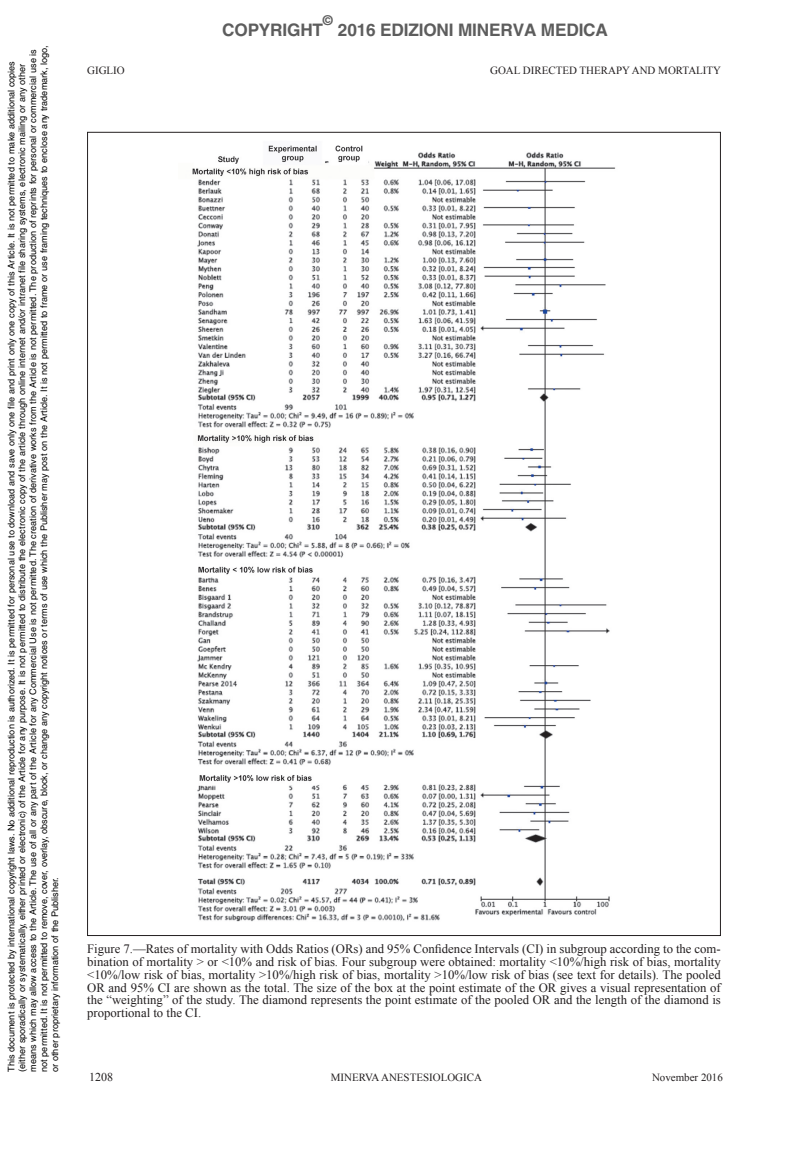
<style>
.page{position:relative;width:808px;height:1149px;background:#fff}
.page>*{position:absolute;margin:0;border:0;box-sizing:border-box;transform-origin:0 0}
.t1{font:700 17.25px "Helvetica";letter-spacing:-.01em;color:#5d5d5d}
.t2{font:700 13.5px "Helvetica";color:#5d5d5d}
.DIDASCALIA{font:12.75px/12.8px "Times New Roman";color:#231f20;text-align:justify}
.t3{font:12px "Times New Roman";color:#231f20}
.t4{font:10.95px "Times New Roman";color:#231f20}
.t5{font:9.15px/10.9px "Helvetica";color:#000}
</style>
<div class="page">
<img style="left:192px;top:145px;width:424px;height:777px">
<p class="t5" style="left:7px;top:1071px;width:1027px;rotate:-90deg">This document is protected by international copyright laws. No additional reproduction is authorized. It is permitted for personal use to download and save only one file and print only one copy of this Article. It is not permitted to make additional copies (either sporadically or systematically, either printed or electronic) of the Article for any purpose. It is not permitted to distribute the electronic copy of the article through online internet and/or intranet file sharing systems, electronic mailing or any other means which may allow access to the Article. The use of all or any part of the Article for any Commercial Use is not permitted. The creation of derivative works from the Article is not permitted. The production of reprints for personal or commercial use is not permitted. It is not permitted to remove, cover, overlay, obscure, block, or change any copyright notices or terms of use which the Publisher may post on the Article. It is not permitted to frame or use framing techniques to enclose any trademark, logo, or other proprietary information of the Publisher.</p>
<h2 class="t2" style="left:323px;top:15px;width:11px">©</h2>
<h1 class="t1" style="left:222px;top:24px;width:102px">COPYRIGHT</h1>
<h1 class="t1" style="left:338px;top:24px;width:272px">2016 EDIZIONI MINERVA MEDICA</h1>
<p class="t4" style="left:87px;top:63px;width:8px">GIGLIO</p>
<p class="t4" style="left:490px;top:63px;width:233px">GOAL DIRECTED THERAPY AND MORTALITY</p>
<p class="DIDASCALIA" style="left:87px;top:942px;width:635px">Figure 7.—Rates of mortality with Odds Ratios (ORs) and 95% Confidence Intervals (CI) in subgroup according to the com&shy;bination of mortality &gt; or &lt;10% and risk of bias. Four subgroup were obtained: mortality &lt;10%/high risk of bias, mortality &lt;10%/low risk of bias, mortality &gt;10%/high risk of bias, mortality &gt;10%/low risk of bias (see text for details). The pooled OR and 95% CI are shown as the total. The size of the box at the point estimate of the OR gives a visual representation of the “weighting” of the study. The diamond represents the point estimate of the pooled OR and the length of the diamond is proportional to the CI .</p>
<h3 class="t3" style="left:89px;top:1068px;width:26px">1208</h3>
<p class="t4" style="left:331px;top:1069px;width:153px">Minerva Anestesiologica</p>
<p class="t4" style="left:652px;top:1069px;width:72px">November 2016</p>
</div>
